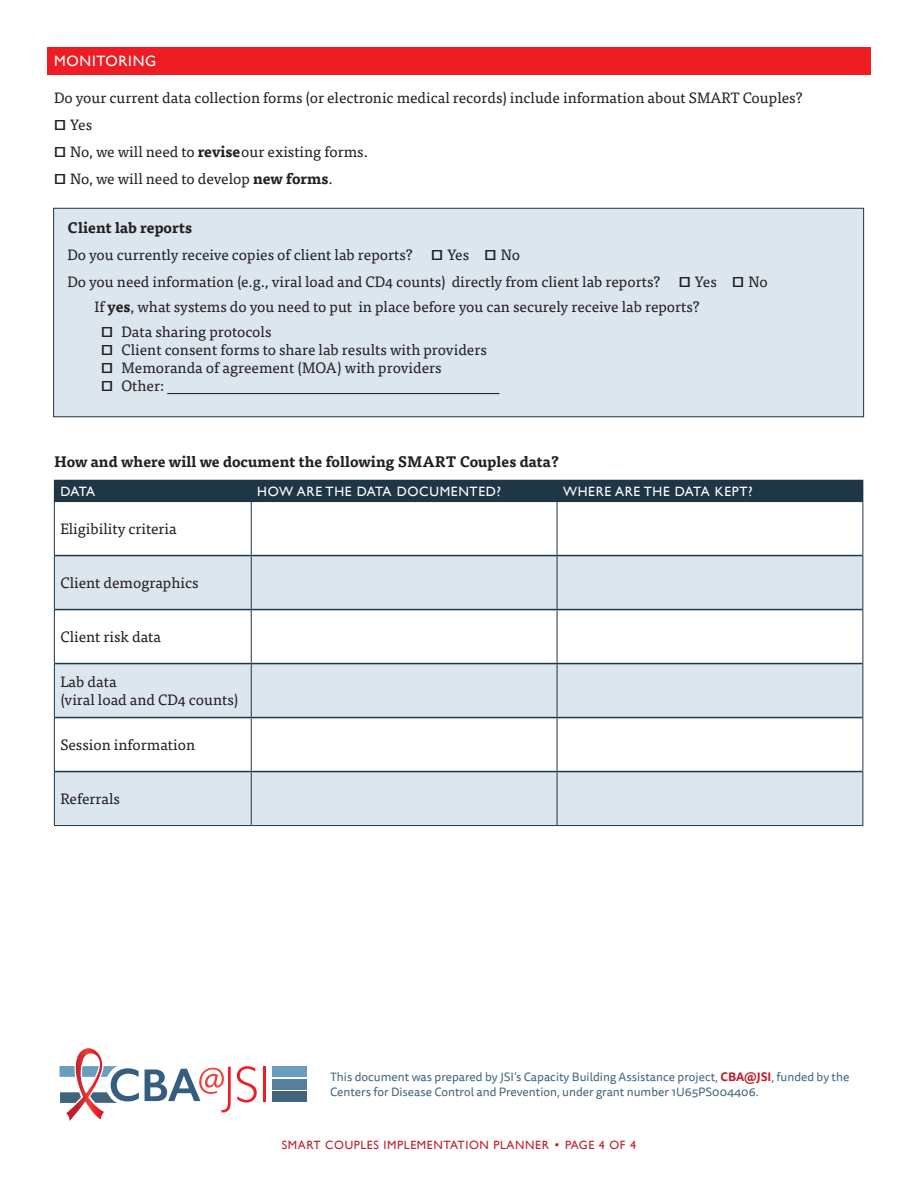
<style>
.page{position:relative;width:918px;height:1188px;background:#fff}
.page>*{position:absolute;margin:0;border:0;box-sizing:border-box;transform-origin:0 0}
.t1{font:15px/27px "Tisa OT";color:#231f20}
.t2{font:700 15px "Tisa OT";color:#231f20}
.t3{font:15px "Gill Sans";letter-spacing:.05em;color:#fff}
.t4{font:13.5px "Gill Sans";letter-spacing:.05em;color:#fff}
.t5{font:12px/15px "Tisa Sans OT";color:#41657d}
.t6{font:12px "Gill Sans";letter-spacing:.05em;color:#be1f2e}
.s1{font-size:21px}
.s2{font-weight:700}
.s3{font-weight:700;color:#be1f2e}
.s4{font-family:"Tisa OT"}
</style>
<div class="page">
<div style="left:54px;top:208px;width:810px;height:209px;background:#dce6ef"></div>
<div style="left:53px;top:208px;width:811px;height:209px;border:1px solid #1f3647"></div>
<hr style="left:167px;top:393px;width:332px;height:1px;background:#231f20">
<div style="left:54px;top:480px;width:197px;height:22px;background:#1f3647"></div>
<div style="left:251px;top:480px;width:306px;height:22px;background:#1f3647"></div>
<div style="left:557px;top:480px;width:306px;height:22px;background:#1f3647"></div>
<div style="left:54px;top:556px;width:197px;height:54px;background:#dce6ef"></div>
<div style="left:251px;top:556px;width:306px;height:54px;background:#dce6ef"></div>
<div style="left:557px;top:556px;width:306px;height:54px;background:#dce6ef"></div>
<div style="left:54px;top:664px;width:197px;height:54px;background:#dce6ef"></div>
<div style="left:251px;top:664px;width:306px;height:54px;background:#dce6ef"></div>
<div style="left:557px;top:664px;width:306px;height:54px;background:#dce6ef"></div>
<div style="left:54px;top:772px;width:197px;height:54px;background:#dce6ef"></div>
<div style="left:251px;top:772px;width:306px;height:54px;background:#dce6ef"></div>
<div style="left:557px;top:772px;width:306px;height:54px;background:#dce6ef"></div>
<hr style="left:54px;top:502px;width:1px;height:54px;background:#1f3647">
<hr style="left:251px;top:502px;width:1px;height:53px;background:#1f3647">
<hr style="left:557px;top:502px;width:1px;height:53px;background:#1f3647">
<hr style="left:862px;top:502px;width:1px;height:54px;background:#1f3647">
<hr style="left:54px;top:610px;width:1px;height:54px;background:#1f3647">
<hr style="left:251px;top:610px;width:1px;height:53px;background:#1f3647">
<hr style="left:557px;top:610px;width:1px;height:53px;background:#1f3647">
<hr style="left:862px;top:610px;width:1px;height:54px;background:#1f3647">
<hr style="left:54px;top:718px;width:1px;height:54px;background:#1f3647">
<hr style="left:251px;top:718px;width:1px;height:53px;background:#1f3647">
<hr style="left:557px;top:718px;width:1px;height:53px;background:#1f3647">
<hr style="left:862px;top:718px;width:1px;height:54px;background:#1f3647">
<hr style="left:54px;top:556px;width:1px;height:54px;background:#1f3647">
<hr style="left:55px;top:555px;width:196px;height:1px;background:#1f3647">
<hr style="left:251px;top:555px;width:306px;height:1px;background:#1f3647">
<hr style="left:557px;top:555px;width:305px;height:1px;background:#1f3647">
<hr style="left:251px;top:556px;width:1px;height:53px;background:#1f3647">
<hr style="left:557px;top:556px;width:1px;height:53px;background:#1f3647">
<hr style="left:862px;top:556px;width:1px;height:54px;background:#1f3647">
<hr style="left:54px;top:664px;width:1px;height:54px;background:#1f3647">
<hr style="left:55px;top:663px;width:196px;height:1px;background:#1f3647">
<hr style="left:251px;top:663px;width:306px;height:1px;background:#1f3647">
<hr style="left:557px;top:663px;width:305px;height:1px;background:#1f3647">
<hr style="left:251px;top:664px;width:1px;height:53px;background:#1f3647">
<hr style="left:557px;top:664px;width:1px;height:53px;background:#1f3647">
<hr style="left:862px;top:664px;width:1px;height:54px;background:#1f3647">
<hr style="left:54px;top:772px;width:1px;height:53px;background:#1f3647">
<hr style="left:55px;top:771px;width:196px;height:1px;background:#1f3647">
<hr style="left:251px;top:771px;width:306px;height:1px;background:#1f3647">
<hr style="left:557px;top:771px;width:305px;height:1px;background:#1f3647">
<hr style="left:251px;top:772px;width:1px;height:53px;background:#1f3647">
<hr style="left:557px;top:772px;width:1px;height:53px;background:#1f3647">
<hr style="left:862px;top:772px;width:1px;height:53px;background:#1f3647">
<hr style="left:55px;top:717px;width:196px;height:1px;background:#1f3647">
<hr style="left:251px;top:717px;width:306px;height:1px;background:#1f3647">
<hr style="left:557px;top:717px;width:305px;height:1px;background:#1f3647">
<hr style="left:55px;top:609px;width:196px;height:1px;background:#1f3647">
<hr style="left:251px;top:609px;width:306px;height:1px;background:#1f3647">
<hr style="left:557px;top:609px;width:305px;height:1px;background:#1f3647">
<hr style="left:54px;top:825px;width:197px;height:1px;background:#1f3647">
<hr style="left:251px;top:825px;width:306px;height:1px;background:#1f3647">
<hr style="left:557px;top:825px;width:306px;height:1px;background:#1f3647">
<div style="left:47px;top:47px;width:824px;height:28px;background:#ee1d23"></div>
<svg style="left:237px;top:1066px;width:20px;height:37px"></svg>
<hr style="left:263px;top:1067px;width:3px;height:35px;background:#ee1d23">
<div style="left:272px;top:1092px;width:34px;height:10px;background:#41647c"></div>
<div style="left:272px;top:1066px;width:34px;height:11px;background:#699ebf"></div>
<div style="left:272px;top:1079px;width:34px;height:10px;background:#577f9b"></div>
<svg style="left:145px;top:1067px;width:86px;height:45px"></svg>
<svg style="left:60px;top:1048px;width:79px;height:73px"></svg>
<h2 class="t3" style="left:54px;top:52px;width:104px">MONITORING</h2>
<p class="t1" style="left:54px;top:84px;width:750px">Do your current data collection forms (or electronic medical records) include information about SMART Couples?</p>
<p class="t1" style="left:54px;top:111px;width:40px"><span class="s1">▫</span> Yes</p>
<p class="t1" style="left:54px;top:138px;width:316px"><span class="s1">▫</span> No, we will need to <span class="s2">revise</span>our existing forms.</p>
<p class="t1" style="left:54px;top:165px;width:280px"><span class="s1">▫</span> No, we will need to develop <span class="s2">new forms</span>.</p>
<h3 class="t1" style="left:67px;top:215px;width:454px"><span class="s2">Client lab reports<br></span>Do you currently receive copies of client lab reports? <span class="s1">▫</span> Yes <span class="s1">▫</span> No</h3>
<p class="t1" style="left:94px;top:270px;width:675px;line-height:24.8px;text-indent:-27px">Do you need information (e.g., viral load and CD4 counts) directly from client lab reports? <span class="s1">▫</span> Yes <span class="s1">▫</span> No<br>If <span class="s2">yes</span>, what systems do you need to put in place before you can securely receive lab reports?</p>
<p class="t1" style="left:101px;top:318px;width:172px"><span class="s1">▫</span> Data sharing protocols</p>
<p class="t1" style="left:101px;top:336px;width:387px"><span class="s1">▫</span> Client consent forms to share lab results with providers</p>
<p class="t1" style="left:101px;top:354px;width:342px"><span class="s1">▫</span> Memoranda of agreement (MOA) with providers</p>
<p class="t1" style="left:101px;top:372px;width:64px"><span class="s1">▫</span> Other:</p>
<p class="t2" style="left:54px;top:452px;width:507px">How and where will we document the following SMART Couples data?</p>
<p class="t4" style="left:60px;top:483px;width:36px">DATA</p>
<p class="t4" style="left:257px;top:483px;width:245px">HOW ARE THE DATA DOCUMENTED?</p>
<p class="t4" style="left:563px;top:483px;width:191px">WHERE ARE THE DATA KEPT?</p>
<p class="t1" style="left:60px;top:515px;width:118px">Eligibility criteria</p>
<p class="t1" style="left:60px;top:569px;width:140px">Client demographics</p>
<p class="t1" style="left:60px;top:623px;width:102px">Client risk data</p>
<p class="t1" style="left:60px;top:673px;width:179px;line-height:18px">Lab data<br>(viral load and CD4 counts)</p>
<p class="t1" style="left:60px;top:731px;width:136px">Session information</p>
<p class="t1" style="left:60px;top:785px;width:61px">Referrals</p>
<p class="t5" style="left:330px;top:1070px;width:521px">This document was prepared by JSI’s Capacity Building Assistance project, <span class="s3">CBA@JSI</span>, funded by the<br>Centers for Disease Control and Prevention, under grant number 1U65PS004406.</p>
<p class="t6" style="left:282px;top:1138px;width:356px">SMART COUPLES IMPLEMENTATION PLANNER <span class="s4">•</span> PAGE 4 OF 4</p>
</div>
